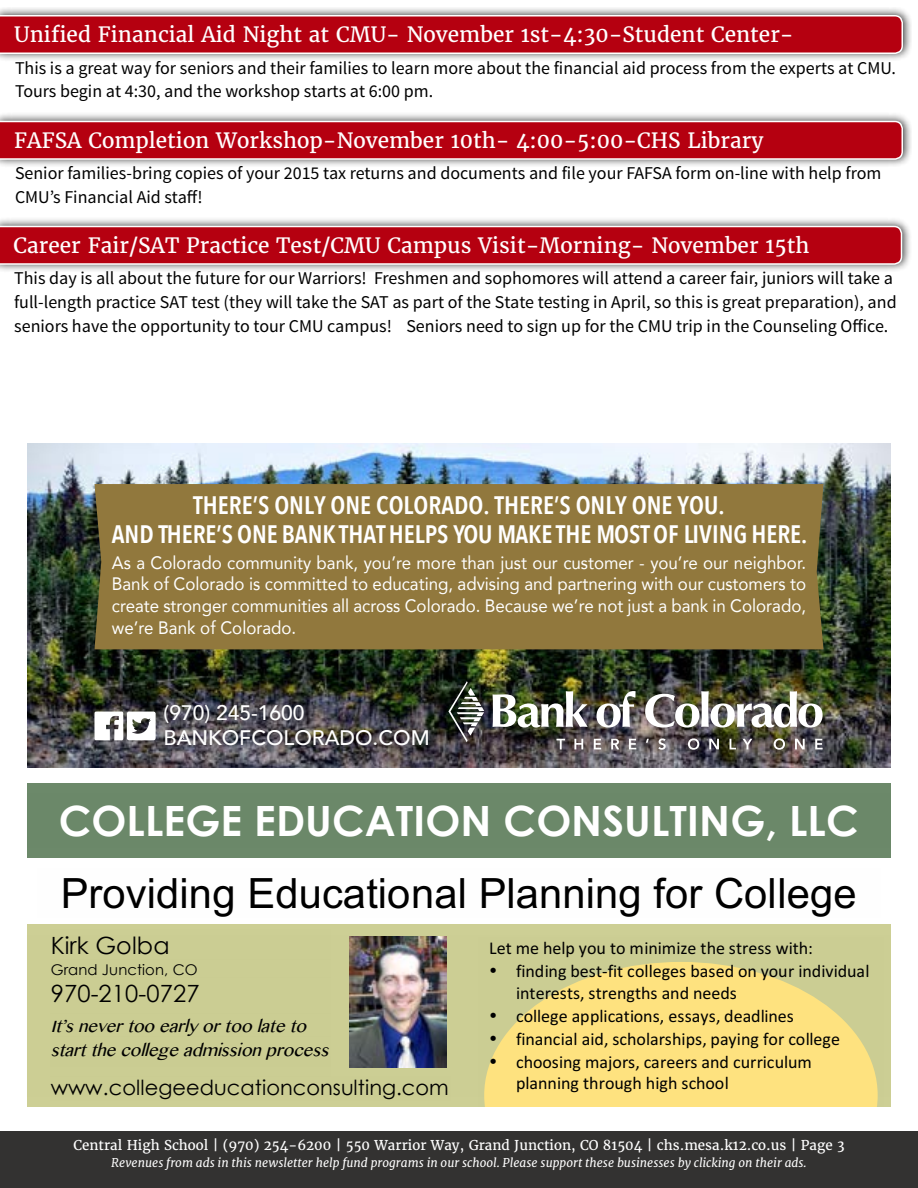
<style>
.page{position:relative;width:918px;height:1188px;background:#fff}
.page>*{position:absolute;margin:0;border:0;box-sizing:border-box;transform-origin:0 0}
.t1{font:41.7px "Arial";letter-spacing:.005em;color:#000}
.t2{font:700 41.7px "Century Gothic";letter-spacing:.005em;color:#fff}
.t3{font:600 25.2px "Avenir Next Condensed";color:#fff}
.t4{font:italic 23.7px/23.7px "Sinhala MN";color:#000}
.t5{font:23.7px "Century Gothic";letter-spacing:.005em;color:#000}
.t6{font:21px "Merriweather";color:#fff}
.t7{font:500 21px/25.2px "Avenir";color:#fff}
.t8{font:20.85px "Century Gothic";letter-spacing:.005em;color:#000}
.t9{font:18px/24px "Source Sans Pro";color:#000}
.t10{font:18px/21.9px "Calibri";letter-spacing:-.005em;color:#000}
.t11{font:18px/21.6px "Avenir";color:#fff;text-align:justify;scale:.94 1}
.t12{font:14.7px "Century Gothic";letter-spacing:.005em;color:#000}
.t13{font:13.5px "Merriweather";color:#fff}
.t14{font:italic 12px "Merriweather";color:#fff}
</style>
<div class="page">
<div style="left:0;top:1131px;width:918px;height:57px;background:#333231"></div>
<div style="left:0;top:7px;width:912px;height:55px;background:#000;opacity:.75"></div>
<svg style="left:0;top:14px;width:904px;height:41px;background:#b91b29"></svg>
<div style="left:0;top:113px;width:912px;height:55px;background:#000;opacity:.75"></div>
<svg style="left:0;top:120px;width:904px;height:40px;background:#b91725"></svg>
<div style="left:0;top:218px;width:912px;height:55px;background:#000;opacity:.75"></div>
<svg style="left:0;top:225px;width:903px;height:41px;background:#b91b29"></svg>
<div style="left:27px;top:783px;width:864px;height:75px;background:#6c896a"></div>
<div style="left:27px;top:924px;width:864px;height:183px;background:#cdcf95"></div>
<img style="left:349px;top:937px;width:97px;height:130px">
<img style="left:484px;top:962px;width:394px;height:145px">
<img style="left:27px;top:443px;width:864px;height:324px">
<div style="left:94px;top:484px;width:730px;height:165px;background:#91783d"></div>
<svg style="left:448px;top:681px;width:36px;height:61px;background:#50554e"></svg>
<img style="left:493px;top:691px;width:95px;height:37px">
<svg style="left:596px;top:691px;width:40px;height:37px"></svg>
<img style="left:645px;top:691px;width:178px;height:37px">
<svg style="left:556px;top:739px;width:9px;height:10px"></svg>
<svg style="left:574px;top:739px;width:9px;height:10px"></svg>
<svg style="left:594px;top:739px;width:7px;height:10px"></svg>
<svg style="left:611px;top:739px;width:8px;height:10px"></svg>
<svg style="left:629px;top:739px;width:7px;height:10px"></svg>
<svg style="left:646px;top:739px;width:3px;height:4px"></svg>
<svg style="left:658px;top:738px;width:8px;height:12px"></svg>
<svg style="left:688px;top:738px;width:11px;height:12px"></svg>
<svg style="left:709px;top:739px;width:10px;height:10px"></svg>
<svg style="left:730px;top:739px;width:6px;height:10px"></svg>
<svg style="left:742px;top:739px;width:10px;height:10px"></svg>
<svg style="left:774px;top:738px;width:11px;height:12px"></svg>
<svg style="left:795px;top:739px;width:10px;height:10px"></svg>
<svg style="left:815px;top:739px;width:8px;height:10px"></svg>
<svg style="left:181px;top:735px;width:3px;height:4px"></svg>
<svg style="left:95px;top:712px;width:61px;height:28px"></svg>
<p class="t6" style="left:14px;top:22px;width:781px">Unified Financial Aid Night at CMU- November 1st-4:30-Student Center-</p>
<p class="t9" style="left:15px;top:56px;width:883px">This is a great way for seniors and their families to learn more about the financial aid process from the experts at CMU.<br>Tours begin at 4:30, and the workshop starts at 6:00 pm.</p>
<p class="t6" style="left:14px;top:127px;width:751px">FAFSA Completion Workshop-November 10th- 4:00-5:00-CHS Library</p>
<p class="t9" style="left:15px;top:162px;width:868px">Senior families-bring copies of your 2015 tax returns and documents and file your FAFSA form on-line with help from<br>CMU’s Financial Aid staff!</p>
<p class="t6" style="left:14px;top:232px;width:797px">Career Fair/SAT Practice Test/CMU Campus Visit-Morning- November 15th</p>
<p class="t9" style="left:14px;top:267px;width:884px">This day is all about the future for our Warriors! Freshmen and sophomores will attend a career fair, juniors will take a full-length practice SAT test (they will take the SAT as part of the State testing in April, so this is great preparation), and seniors have the opportunity to tour CMU campus! Seniors need to sign up for the CMU trip in the Counseling Office.</p>
<h2 class="t3" style="left:193px;top:483px;width:533px">THERE’S ONLY ONE COLORADO. THERE’S ONLY ONE YOU.</h2>
<h2 class="t3" style="left:112px;top:513px;width:697px">AND THERE’S ONE BANK THAT HELPS YOU MAKE THE MOST OF LIVING HERE.</h2>
<p class="t11" style="left:112px;top:551px;width:740px">As a Colorado community bank, you’re more than just our customer - you’re our neighbor.<br>Bank of Colorado is committed to educating, advising and partnering with our customers to create stronger communities all across Colorado. Because we’re not just a bank in Colorado, we’re Bank of Colorado.</p>
<p class="t7" style="left:164px;top:699px;width:268px">(970) 245-1600<br>BANKOFCOLORADO.COM</p>
<h1 class="t2" style="left:59px;top:789px;width:802px">COLLEGE EDUCATION CONSULTING, LLC</h1>
<h1 class="t1" style="left:61px;top:864px;width:797px">Providing Educational Planning for College</h1>
<h3 class="t5" style="left:51px;top:929px;width:120px">Kirk Golba</h3>
<p class="t12" style="left:51px;top:959px;width:148px">Grand Junction, CO</p>
<h3 class="t5" style="left:51px;top:977px;width:150px">970-210-0727</h3>
<h3 class="t4" style="left:51px;top:1015px;width:284px">It’snevertoo earlyortoo lateto startthecollegeadmissionprocess</h3>
<p class="t8" style="left:51px;top:1073px;width:400px">www.collegeeducationconsulting.com</p>
<p class="t10" style="left:489px;top:937px;width:325px">Let me help you to minimize the stress with:</p>
<p class="t10" style="left:516px;top:960px;width:355px;text-indent:-27px">• finding best-fit colleges based on your individual interests, strengths and needs</p>
<p class="t10" style="left:489px;top:1004px;width:306px">• college applications, essays, deadlines</p>
<p class="t10" style="left:489px;top:1027px;width:352px">• financial aid, scholarships, paying for college</p>
<p class="t10" style="left:516px;top:1050px;width:297px;text-indent:-27px">• choosing majors, careers and curriculum planning through high school</p>
<p class="t13" style="left:73px;top:1137px;width:773px">Central High School | (970) 254-6200 | 550 Warrior Way, Grand Junction, CO 81504 | chs.mesa.k12.co.us | Page 3</p>
<p class="t14" style="left:111px;top:1155px;width:697px">Revenues from ads in this newsletter help fund programs in our school. Please support these businesses by clicking on their ads.</p>
</div>
